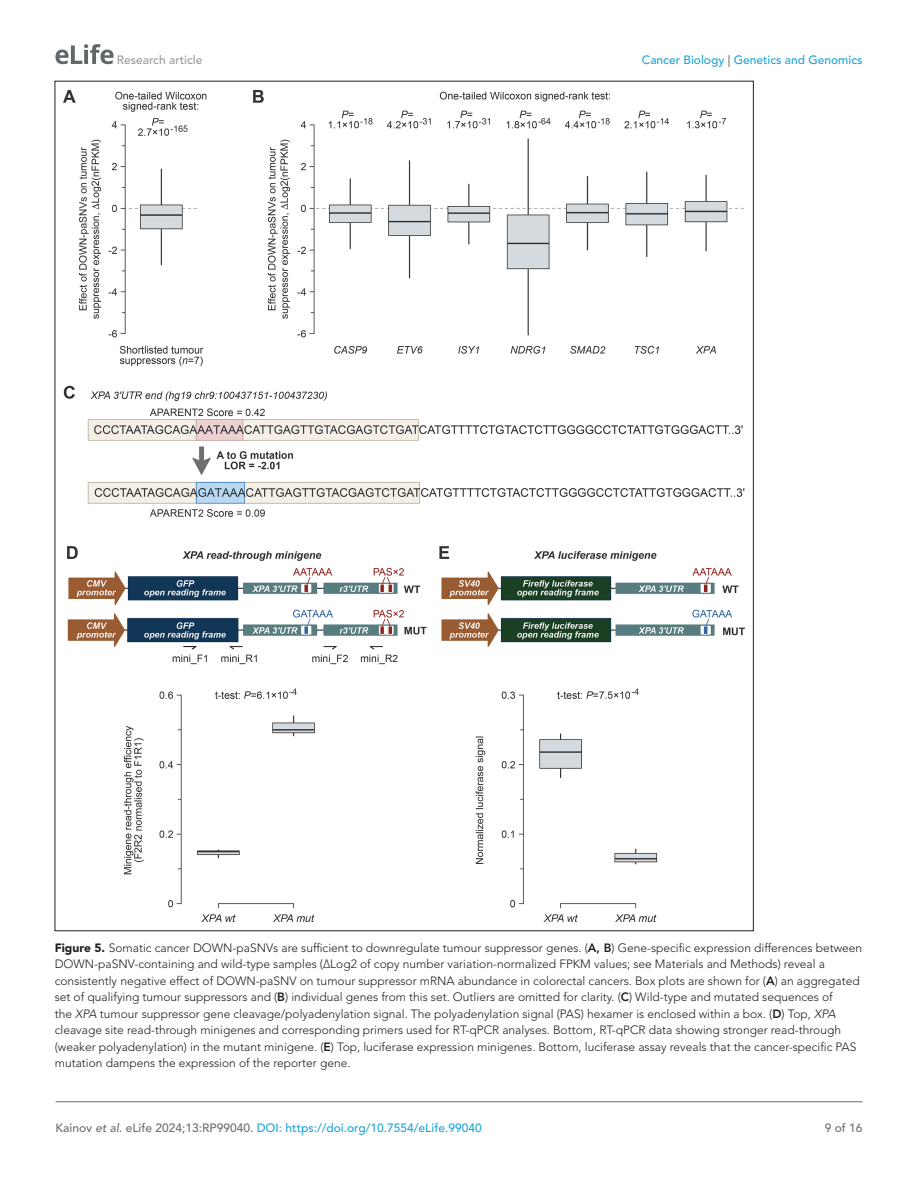
<style>
.page{position:relative;width:918px;height:1188px;background:#fff}
.page>*{position:absolute;margin:0;border:0;box-sizing:border-box;transform-origin:0 0}
.t1{font:300 12px/16.5px "Avenir LT Std";color:#231f20}
.t2{font:500 12px "Avenir LT Std";color:#1ea4d7}
.t3{font:500 12px "Avenir LT Std";color:#9a9a9a}
.t4{font:500 12px "Avenir LT Std";color:#6e6e70}
.s1{color:#6e6e70}
.s2{font-weight:900}
.s3{font-weight:800}
.s4{font-style:italic}
.s5{font-style:italic;color:#6e6e70}
</style>
<div class="page">
<svg style="left:55px;top:44px;width:59px;height:20px"></svg>
<hr style="left:56px;top:1101px;width:806px;height:1px;background:#6e6e70">
<img style="left:64px;top:90px;width:680px;height:832px">
<p class="t3" style="left:117px;top:53px;width:87px">Research article</p>
<p class="t2" style="left:642px;top:53px;width:222px">Cancer Biology <span class="s1">|</span> Genetics and Genomics</p>
<p class="t1" style="left:55px;top:940px;width:809px"><span class="s2">Figure 5.</span> Somatic cancer DOWN-paSNVs are sufficient to downregulate tumour suppressor genes. (<span class="s3">A, B</span>) Gene-specific expression differences between DOWN-paSNV-containing and wild-type samples (ΔLog2 of copy number variation-normalized FPKM values; see Materials and Methods) reveal a consistently negative effect of DOWN-paSNV on tumour suppressor mRNA abundance in colorectal cancers. Box plots are shown for (<span class="s3">A</span>) an aggregated set of qualifying tumour suppressors and (<span class="s3">B</span>) individual genes from this set. Outliers are omitted for clarity. (<span class="s3">C</span>) Wild-type and mutated sequences of<br>the <span class="s4">XPA</span> tumour suppressor gene cleavage/polyadenylation signal. The polyadenylation signal (PAS) hexamer is enclosed within a box. (<span class="s3">D</span>) Top, <span class="s4">XPA </span>cleavage site read-through minigenes and corresponding primers used for RT-qPCR analyses. Bottom, RT-qPCR data showing stronger read-through (weaker polyadenylation) in the mutant minigene. (<span class="s3">E</span>) Top, luciferase expression minigenes. Bottom, luciferase assay reveals that the cancer-specific PAS mutation dampens the expression of the reporter gene.</p>
<p class="t2" style="left:56px;top:1121px;width:428px"><span class="s1">Kainov</span> <span class="s5">et al</span><span class="s1">. eLife 2024;13:RP99040.</span> DOI: https://doi.org/10.7554/eLife.99040</p>
<p class="t4" style="left:825px;top:1121px;width:39px">9 of 16</p>
</div>
